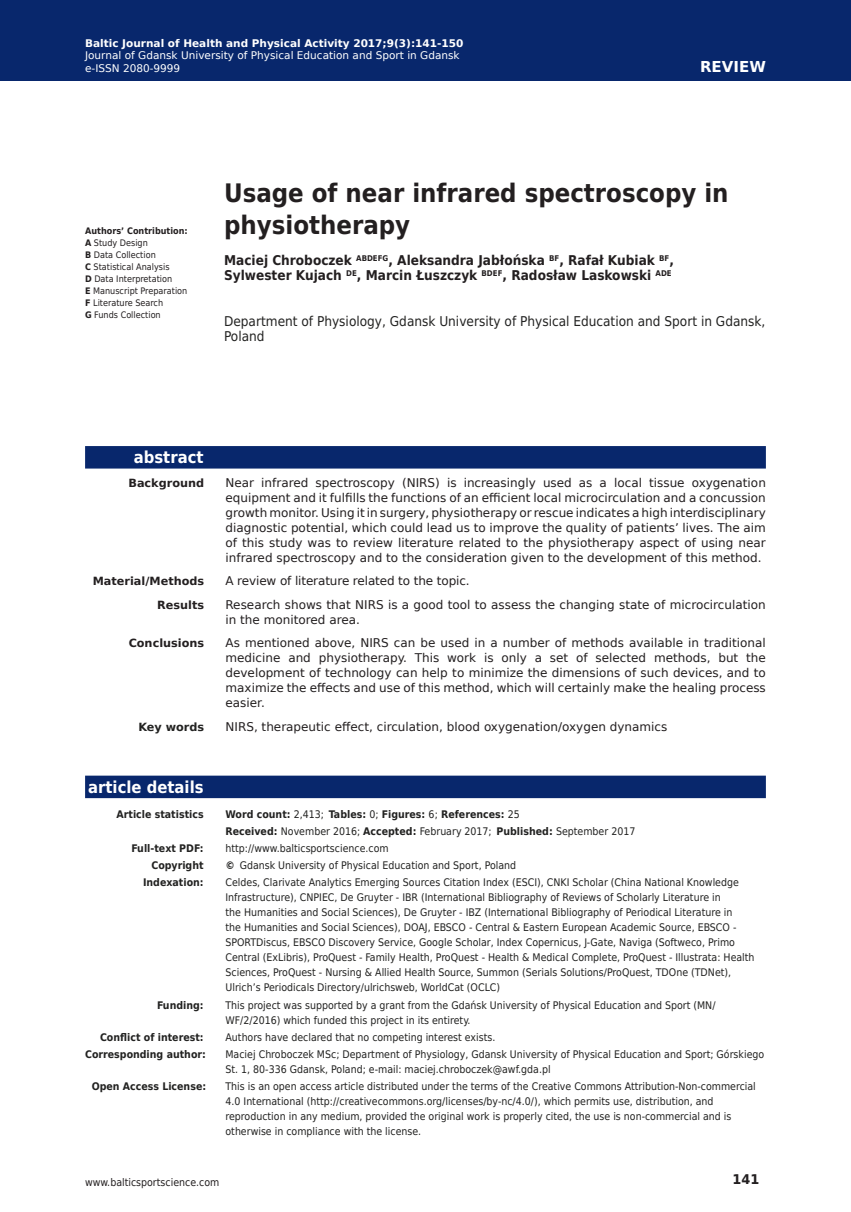
<style>
.page{position:relative;width:851px;height:1212px;background:#fff}
.page>*{position:absolute;margin:0;border:0;box-sizing:border-box;transform-origin:0 0}
.Title_English{font:700 25.5px/32.4px "DejaVu Sans Condensed";color:#231f20}
.t1{font:700 16.5px "DejaVu Sans Condensed";color:#fff}
.t2{font:700 15px "DejaVu Sans";color:#fff}
.t3{font:700 13.5px/15px "DejaVu Sans Condensed";color:#231f20}
.t4{font:13.5px/15px "DejaVu Sans Condensed";color:#222221}
.t5{font:700 13.35px "DejaVu Sans";color:#231f20;scale:.96 1}
.Abstract_Body_Text{font:12px/15px "DejaVu Sans";color:#231f20;text-align:justify}
.Abstract_Body_Text-2{font:700 11.25px "DejaVu Sans";color:#231f20}
.Abstract_Body_Text-3{font:700 11.25px "DejaVu Sans";color:#222221}
.Coresponding_Author{font:10.5px/15px "DejaVu Sans Condensed";color:#222221}
.Coresponding_Author-2{font:700 10.5px "DejaVu Sans Condensed";color:#222221}
.t6{font:10.5px "DejaVu Sans";color:#fff}
.t7{font:700 10.5px "DejaVu Sans";color:#fff}
.t8{font:10.5px "DejaVu Sans Condensed";color:#231f20}
.t9{font:9px "DejaVu Sans Condensed";color:#231f20}
.t10{font:700 9px "DejaVu Sans Condensed";color:#231f20}
.s1{font-weight:700}
.s2{font-weight:400}
</style>
<div class="page">
<div style="left:0;top:0;width:850px;height:80px;background:#08276c"></div>
<div style="left:85px;top:776px;width:680px;height:22px;background:#08276c"></div>
<div style="left:85px;top:446px;width:680px;height:22px;background:#08276c"></div>
<p class="t7" style="left:85px;top:34px;width:380px">Baltic Journal of Health and Physical Activity 2017;9(3):141-150</p>
<p class="t6" style="left:85px;top:47px;width:376px">Journal of Gdansk University of Physical Education and Sport in Gdansk</p>
<p class="t6" style="left:85px;top:60px;width:97px">e-ISSN 2080-9999</p>
<p class="t2" style="left:700px;top:54px;width:67px">REVIEW</p>
<p class="t10" style="left:85px;top:223px;width:104px">Authors’ Contribution:</p>
<p class="t9" style="left:85px;top:235px;width:64px"><span class="s1">A</span> Study Design</p>
<p class="t9" style="left:85px;top:247px;width:72px"><span class="s1">B</span> Data Collection</p>
<p class="t9" style="left:85px;top:259px;width:86px"><span class="s1">C</span> Statistical Analysis</p>
<p class="t9" style="left:85px;top:271px;width:89px"><span class="s1">D</span> Data Interpretation</p>
<p class="t9" style="left:85px;top:283px;width:104px"><span class="s1">E</span> Manuscript Preparation</p>
<p class="t9" style="left:85px;top:295px;width:80px"><span class="s1">F</span> Literature Search</p>
<p class="t9" style="left:85px;top:307px;width:77px"><span class="s1">G</span> Funds Collection</p>
<p class="Title_English" style="left:224px;top:176px;width:506px">Usage of near infrared spectroscopy in physiotherapy</p>
<p class="t3" style="left:224px;top:253px;width:451px">Maciej Chroboczek <sup>ABDEFG</sup>, Aleksandra Jabłońska <sup>BF</sup>, Rafał Kubiak <sup>BF</sup>,<br>Sylwester Kujach <sup>DE</sup>, Marcin Łuszczyk <sup>BDEF</sup>, Radosław Laskowski <sup>ADE</sup></p>
<p class="t4" style="left:224px;top:314px;width:542px">Department of Physiology, Gdansk University of Physical Education and Sport in Gdansk,<br>Poland</p>
<p class="t1" style="left:134px;top:444px;width:71px">abstract</p>
<p class="Abstract_Body_Text-2" style="left:128px;top:474px;width:77px">Background</p>
<p class="Abstract_Body_Text" style="left:225px;top:475px;width:542px">Near infrared spectroscopy (NIRS) is increasingly used as a local tissue oxygenation equipment and it fulfills the functions of an efficient local microcirculation and a concussion growth monitor. Using it in surgery, physiotherapy or rescue indicates a high interdisciplinary diagnostic potential, which could lead us to improve the quality of patients’ lives. The aim of this study was to review literature related to the physiotherapy aspect of using near infrared spectroscopy and to the consideration given to the development of this method.</p>
<p class="Abstract_Body_Text-2" style="left:93px;top:572px;width:113px">Material/Methods</p>
<p class="Abstract_Body_Text" style="left:225px;top:573px;width:246px">A review of literature related to the topic.</p>
<p class="Abstract_Body_Text-2" style="left:157px;top:596px;width:48px">Results</p>
<p class="Abstract_Body_Text" style="left:225px;top:597px;width:542px">Research shows that NIRS is a good tool to assess the changing state of microcirculation in the monitored area.</p>
<p class="Abstract_Body_Text-2" style="left:129px;top:634px;width:77px">Conclusions</p>
<p class="Abstract_Body_Text" style="left:225px;top:635px;width:542px">As mentioned above, NIRS can be used in a number of methods available in traditional medicine and physiotherapy. This work is only a set of selected methods, but the development of technology can help to minimize the dimensions of such devices, and to maximize the effects and use of this method, which will certainly make the healing process easier.</p>
<p class="Abstract_Body_Text-3" style="left:138px;top:718px;width:67px">Key words</p>
<p class="Abstract_Body_Text" style="left:225px;top:719px;width:443px">NIRS, therapeutic effect, circulation, blood oxygenation/oxygen dynamics</p>
<p class="t1" style="left:88px;top:773px;width:117px">article details</p>
<p class="Coresponding_Author-2" style="left:116px;top:805px;width:89px">Article statistics</p>
<p class="Coresponding_Author-2" style="left:225px;top:805px;width:296px">Word count: <span class="s2">2,413;</span> Tables: <span class="s2">0;</span> Figures: <span class="s2">6;</span> References: <span class="s2">25</span></p>
<p class="Coresponding_Author" style="left:225px;top:823px;width:411px"><span class="s1">Received:</span> November 2016; <span class="s1">Accepted:</span> February 2017; <span class="s1">Published:</span> September 2017</p>
<p class="Coresponding_Author-2" style="left:131px;top:840px;width:74px">Full-text PDF:</p>
<p class="Coresponding_Author" style="left:225px;top:841px;width:165px">http://www.balticsportscience.com</p>
<p class="Coresponding_Author-2" style="left:151px;top:857px;width:54px">Copyright</p>
<p class="Coresponding_Author" style="left:225px;top:858px;width:292px"><span class="s1">©</span> Gdansk University of Physical Education and Sport, Poland</p>
<p class="Coresponding_Author-2" style="left:143px;top:874px;width:62px">Indexation:</p>
<p class="Coresponding_Author" style="left:225px;top:875px;width:530px">Celdes, Clarivate Analytics Emerging Sources Citation Index (ESCI), CNKI Scholar (China National Knowledge Infrastructure), CNPIEC, De Gruyter - IBR (International Bibliography of Reviews of Scholarly Literature in<br>the Humanities and Social Sciences), De Gruyter - IBZ (International Bibliography of Periodical Literature in<br>the Humanities and Social Sciences), DOAJ, EBSCO - Central &amp; Eastern European Academic Source, EBSCO - SPORTDiscus, EBSCO Discovery Service, Google Scholar, Index Copernicus, J-Gate, Naviga (Softweco, Primo Central (ExLibris), ProQuest - Family Health, ProQuest - Health &amp; Medical Complete, ProQuest - Illustrata: Health Sciences, ProQuest - Nursing &amp; Allied Health Source, Summon (Serials Solutions/ProQuest, TDOne (TDNet), Ulrich’s Periodicals Directory/ulrichsweb, WorldCat (OCLC)</p>
<p class="Coresponding_Author-2" style="left:157px;top:996px;width:48px">Funding:</p>
<p class="Coresponding_Author" style="left:225px;top:997px;width:491px">This project was supported by a grant from the Gdańsk University of Physical Education and Sport (MN/<br>WF/2/2016) which funded this project in its entirety.</p>
<p class="Coresponding_Author-2" style="left:100px;top:1028px;width:105px">Conflict of interest:</p>
<p class="Coresponding_Author" style="left:225px;top:1029px;width:271px">Authors have declared that no competing interest exists.</p>
<p class="Coresponding_Author-2" style="left:85px;top:1045px;width:122px">Corresponding author:</p>
<p class="Coresponding_Author" style="left:225px;top:1046px;width:540px">Maciej Chroboczek MSc; Department of Physiology, Gdansk University of Physical Education and Sport; Górskiego<br>St. 1, 80-336 Gdansk, Poland; e-mail: maciej.chroboczek@awf.gda.pl</p>
<p class="Coresponding_Author-2" style="left:92px;top:1077px;width:116px">Open Access License:</p>
<p class="Coresponding_Author" style="left:225px;top:1078px;width:532px">This is an open access article distributed under the terms of the Creative Commons Attribution-Non-commercial 4.0 International (http://creativecommons.org/licenses/by-nc/4.0/), which permits use, distribution, and reproduction in any medium, provided the original work is properly cited, the use is non-commercial and is otherwise in compliance with the license.</p>
<p class="t8" style="left:85px;top:1174px;width:136px">www.balticsportscience.com</p>
<p class="t5" style="left:732px;top:1168px;width:29px">141</p>
</div>
